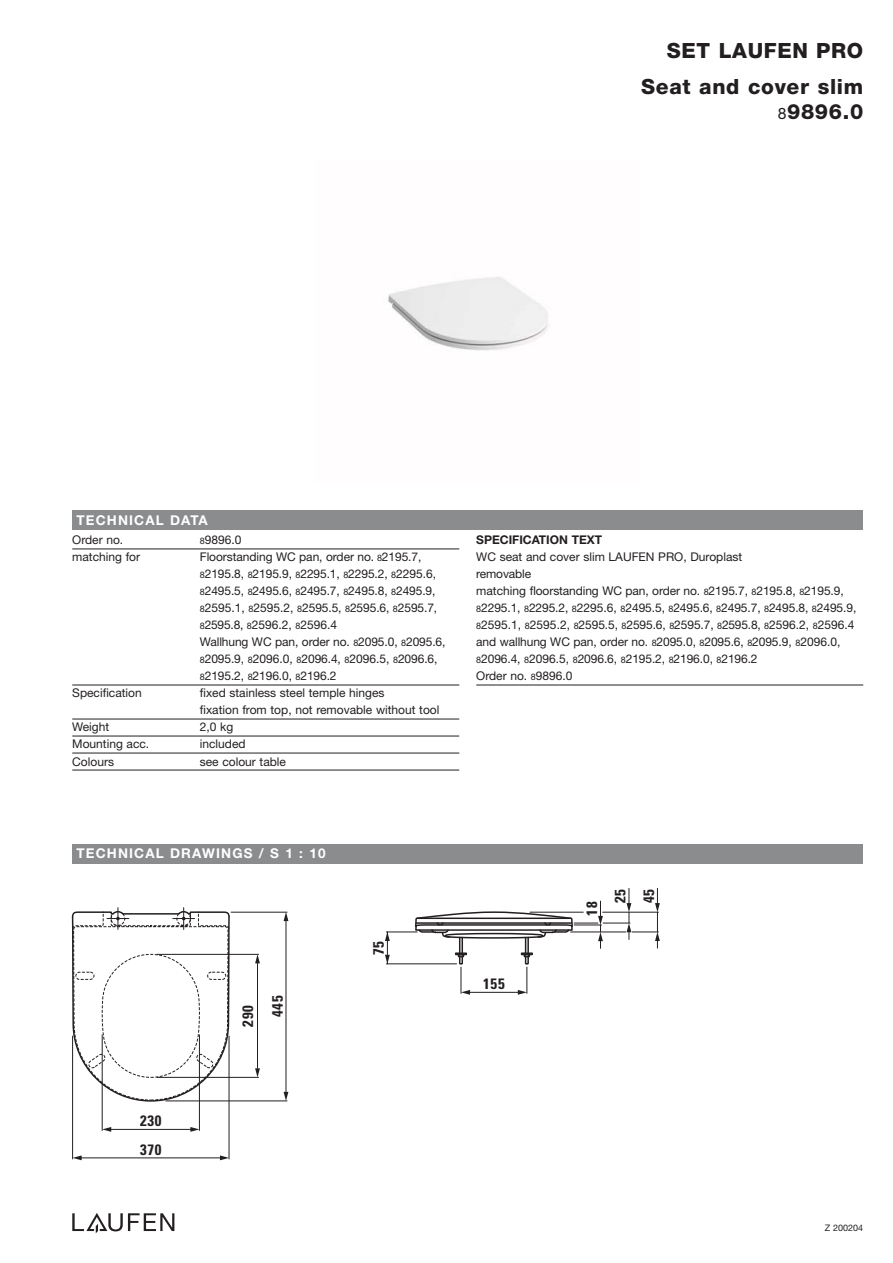
<style>
.page{position:relative;width:893px;height:1263px;background:#fff}
.page>*{position:absolute;margin:0;border:0;box-sizing:border-box;transform-origin:0 0}
.t1{font:800 21px/25.5px "Helvetica Neue";letter-spacing:.03em;color:#231f20;text-align:right}
.t2{font:700 condensed 15px/28.5px "Univers";letter-spacing:.05em;color:#231f20}
.t3{font:700 13.5px "Helvetica Neue";letter-spacing:.085em;color:#fff}
.t4{font:12px/17px "Helvetica Neue";letter-spacing:-.005em;color:#231f20}
.t5{font:700 12px "Helvetica Neue";color:#231f20}
.t6{font:9px "Helvetica Neue";color:#231f20}
.s1{font-weight:400;font-size:15.75px}
.s2{font-size:9px}
</style>
<div class="page">
<div style="left:72px;top:844px;width:791px;height:19px;background:#8a8c8e"></div>
<div style="left:72px;top:510px;width:791px;height:19px;background:#8a8c8e"></div>
<svg style="left:72px;top:1213px;width:102px;height:20px"></svg>
<img style="left:388px;top:276px;width:160px;height:75px">
<hr style="left:476px;top:685px;width:387px;height:1px;background:#231f20">
<hr style="left:72px;top:549px;width:387px;height:1px;background:#231f20">
<hr style="left:72px;top:685px;width:387px;height:1px;background:#231f20">
<hr style="left:72px;top:719px;width:387px;height:1px;background:#231f20">
<hr style="left:72px;top:736px;width:387px;height:1px;background:#231f20">
<hr style="left:72px;top:753px;width:387px;height:1px;background:#231f20">
<hr style="left:72px;top:770px;width:387px;height:1px;background:#231f20">
<svg style="left:71px;top:908px;width:160px;height:194px"></svg>
<hr style="left:102px;top:1035px;width:1px;height:95px;background:#231f20">
<hr style="left:199px;top:1035px;width:1px;height:95px;background:#231f20">
<svg style="left:102px;top:1127px;width:9px;height:5px"></svg>
<svg style="left:190px;top:1127px;width:9px;height:5px"></svg>
<hr style="left:111px;top:1129px;width:80px;height:1px;background:#231f20">
<hr style="left:166px;top:1101px;width:121px;height:1px;background:#231f20">
<hr style="left:157px;top:954px;width:102px;height:1px;background:#231f20">
<hr style="left:157px;top:1077px;width:102px;height:1px;background:#231f20">
<svg style="left:284px;top:1092px;width:4px;height:9px"></svg>
<svg style="left:284px;top:912px;width:4px;height:9px"></svg>
<hr style="left:286px;top:921px;width:1px;height:171px;background:#231f20">
<hr style="left:231px;top:912px;width:56px;height:1px;background:#231f20">
<svg style="left:255px;top:1068px;width:5px;height:9px"></svg>
<svg style="left:255px;top:954px;width:5px;height:9px"></svg>
<hr style="left:257px;top:963px;width:1px;height:105px;background:#231f20">
<hr style="left:72px;top:1036px;width:1px;height:123px;background:#231f20">
<hr style="left:229px;top:1036px;width:1px;height:123px;background:#231f20">
<svg style="left:73px;top:1155px;width:9px;height:5px"></svg>
<svg style="left:220px;top:1155px;width:9px;height:5px"></svg>
<hr style="left:81px;top:1157px;width:140px;height:1px;background:#231f20">
<svg style="left:414px;top:863px;width:246px;height:132px"></svg>
<hr style="left:386px;top:932px;width:31px;height:1px;background:#231f20">
<hr style="left:386px;top:963px;width:71px;height:1px;background:#231f20">
<svg style="left:385px;top:932px;width:5px;height:9px"></svg>
<svg style="left:385px;top:955px;width:5px;height:9px"></svg>
<hr style="left:387px;top:932px;width:1px;height:32px;background:#231f20">
<h1 class="t1" style="left:667px;top:39px;width:198px">SET LAUFEN PRO</h1>
<h1 class="t1" style="left:641px;top:75px;width:224px">Seat and cover slim<br><span class="s1">8</span>9896.0</h1>
<p class="t3" style="left:77px;top:515px;width:133px">TECHNICAL DATA</p>
<p class="t4" style="left:72px;top:533px;width:53px">Order no.</p>
<p class="t4" style="left:200px;top:533px;width:43px"><span class="s2">8</span>9896.0</p>
<p class="t4" style="left:72px;top:550px;width:69px">matching for</p>
<p class="t4" style="left:200px;top:550px;width:247px">Floorstanding WC pan, order no. <span class="s2">8</span>2195.7, <span class="s2">8</span>2195.8, <span class="s2">8</span>2195.9, <span class="s2">8</span>2295.1, <span class="s2">8</span>2295.2, <span class="s2">8</span>2295.6, <span class="s2">8</span>2495.5, <span class="s2">8</span>2495.6, <span class="s2">8</span>2495.7, <span class="s2">8</span>2495.8, <span class="s2">8</span>2495.9, <span class="s2">8</span>2595.1, <span class="s2">8</span>2595.2, <span class="s2">8</span>2595.5, <span class="s2">8</span>2595.6, <span class="s2">8</span>2595.7, <span class="s2">8</span>2595.8, <span class="s2">8</span>2596.2, <span class="s2">8</span>2596.4<br>Wallhung WC pan, order no. <span class="s2">8</span>2095.0, <span class="s2">8</span>2095.6, <span class="s2">8</span>2095.9, <span class="s2">8</span>2096.0, <span class="s2">8</span>2096.4, <span class="s2">8</span>2096.5, <span class="s2">8</span>2096.6, <span class="s2">8</span>2195.2, <span class="s2">8</span>2196.0, <span class="s2">8</span>2196.2</p>
<p class="t4" style="left:72px;top:686px;width:71px">Specification</p>
<p class="t4" style="left:200px;top:686px;width:241px">fixed stainless steel temple hinges<br>fixation from top, not removable without tool</p>
<p class="t4" style="left:72px;top:720px;width:38px">Weight</p>
<p class="t4" style="left:200px;top:720px;width:35px">2,0 kg</p>
<p class="t4" style="left:72px;top:737px;width:79px">Mounting acc.</p>
<p class="t4" style="left:200px;top:737px;width:47px">included</p>
<p class="t4" style="left:72px;top:754px;width:43px">Colours</p>
<p class="t4" style="left:200px;top:754px;width:88px">see colour table</p>
<p class="t5" style="left:476px;top:536px;width:127px">SPECIFICATION TEXT</p>
<p class="t4" style="left:476px;top:550px;width:382px">WC seat and cover slim LAUFEN PRO, Duroplast<br>removable<br>matching floorstanding WC pan, order no. <span class="s2">8</span>2195.7, <span class="s2">8</span>2195.8, <span class="s2">8</span>2195.9, <span class="s2">8</span>2295.1, <span class="s2">8</span>2295.2, <span class="s2">8</span>2295.6, <span class="s2">8</span>2495.5, <span class="s2">8</span>2495.6, <span class="s2">8</span>2495.7, <span class="s2">8</span>2495.8, <span class="s2">8</span>2495.9, <span class="s2">8</span>2595.1, <span class="s2">8</span>2595.2, <span class="s2">8</span>2595.5, <span class="s2">8</span>2595.6, <span class="s2">8</span>2595.7, <span class="s2">8</span>2595.8, <span class="s2">8</span>2596.2, <span class="s2">8</span>2596.4 and wallhung WC pan, order no. <span class="s2">8</span>2095.0, <span class="s2">8</span>2095.6, <span class="s2">8</span>2095.9, <span class="s2">8</span>2096.0, <span class="s2">8</span>2096.4, <span class="s2">8</span>2096.5, <span class="s2">8</span>2096.6, <span class="s2">8</span>2195.2, <span class="s2">8</span>2196.0, <span class="s2">8</span>2196.2<br>Order no. <span class="s2">8</span>9896.0</p>
<p class="t3" style="left:77px;top:849px;width:250px">TECHNICAL DRAWINGS / S 1 : 10</p>
<p class="t2" style="left:235px;top:1026px;width:23px;rotate:-90deg">290</p>
<p class="t2" style="left:265px;top:1017px;width:23px;rotate:-90deg">445</p>
<p class="t2" style="left:366px;top:955px;width:16px;rotate:-90deg">75</p>
<p class="t2" style="left:483px;top:971px;width:23px">155</p>
<p class="t2" style="left:579px;top:916px;width:16px;rotate:-90deg">18</p>
<p class="t2" style="left:608px;top:903px;width:16px;rotate:-90deg">25</p>
<p class="t2" style="left:636px;top:903px;width:16px;rotate:-90deg">45</p>
<p class="t2" style="left:140px;top:1108px;width:23px">230<br>370</p>
<p class="t6" style="left:825px;top:1224px;width:40px">Z 200204</p>
</div>
